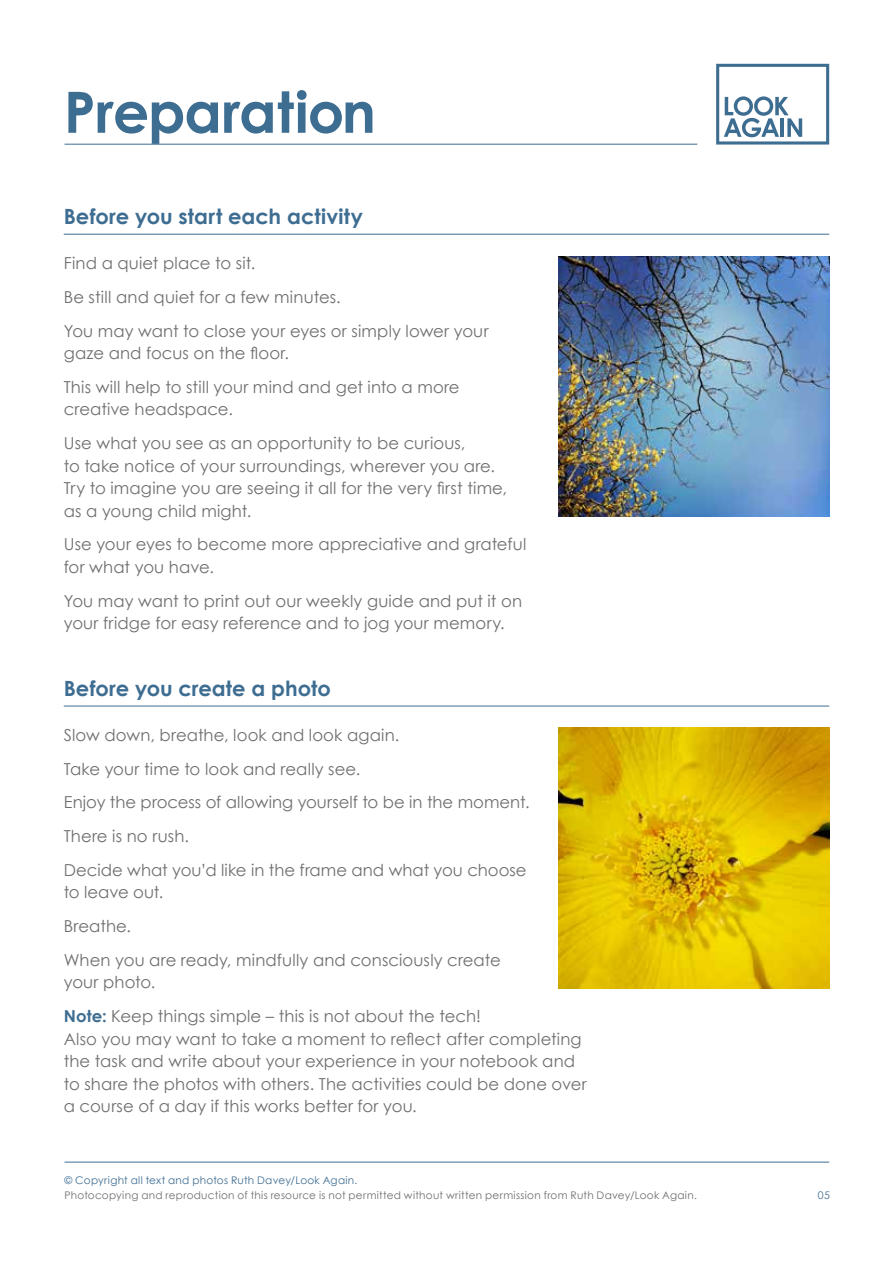
<style>
.page{position:relative;width:893px;height:1263px;background:#fff}
.page>*{position:absolute;margin:0;border:0;box-sizing:border-box;transform-origin:0 0}
.t1{font:700 57px "Century Gothic";letter-spacing:-.015em;color:#3e6d92}
.t2{font:700 21px "Century Gothic";color:#3e6d92}
.t3{font:16.5px/33.8px "Century Gothic";letter-spacing:.005em;color:#706f6f}
.t4{font:10.5px "Century Gothic";letter-spacing:.025em;color:#706f6f}
.t5{font:10.5px "Century Gothic";letter-spacing:.025em;color:#3e6d92}
.s1{font-weight:700;color:#3e6d92}
</style>
<div class="page">
<hr style="left:64px;top:234px;width:765px;height:1px;background:#3e6d92">
<img style="left:559px;top:256px;width:270px;height:261px">
<hr style="left:64px;top:706px;width:765px;height:1px;background:#3e6d92">
<img style="left:559px;top:728px;width:270px;height:260px">
<hr style="left:65px;top:144px;width:632px;height:1px;background:#3e6d92">
<svg style="left:716px;top:64px;width:113px;height:81px"></svg>
<hr style="left:65px;top:1162px;width:764px;height:1px;background:#3e6d92">
<h1 class="t1" style="left:64px;top:75px;width:314px">Preparation</h1>
<p class="t2" style="left:64px;top:203px;width:301px">Before you start each activity</p>
<p class="t3" style="left:64px;top:246px;width:426px">Find a quiet place to sit.<br>Be still and quiet for a few minutes.<br>You may want to close your eyes or simply lower your</p>
<p class="t3" style="left:64px;top:336px;width:397px">gaze and focus on the floor.<br>This will help to still your mind and get into a more</p>
<p class="t3" style="left:64px;top:392px;width:403px">creative headspace.<br>Use what you see as an opportunity to be curious,</p>
<p class="t3" style="left:64px;top:454px;width:445px;line-height:22.5px">to take notice of your surroundings, wherever you are.<br>Try to imagine you are seeing it all for the very first time, as a young child might.</p>
<p class="t3" style="left:64px;top:533px;width:464px;line-height:22.5px">Use your eyes to become more appreciative and grateful for what you have.</p>
<p class="t3" style="left:64px;top:589px;width:460px;line-height:22.5px">You may want to print out our weekly guide and put it on your fridge for easy reference and to jog your memory.</p>
<p class="t2" style="left:64px;top:675px;width:269px">Before you create a photo</p>
<p class="t3" style="left:64px;top:717px;width:467px">Slow down, breathe, look and look again.<br>Take your time to look and really see.<br>Enjoy the process of allowing yourself to be in the moment.<br>There is no rush.<br>Decide what you’d like in the frame and what you choose</p>
<p class="t3" style="left:64px;top:875px;width:439px">to leave out.<br>Breathe.<br>When you are ready, mindfully and consciously create</p>
<p class="t3" style="left:64px;top:965px;width:419px">your photo.<br><span class="s1">Note:</span> Keep things simple – this is not about the tech!</p>
<p class="t3" style="left:64px;top:1027px;width:524px;line-height:22.5px">Also you may want to take a moment to reflect after completing the task and write about your experience in your notebook and to share the photos with others. The activities could be done over a course of a day if this works better for you.</p>
<p class="t5" style="left:65px;top:1173px;width:294px">© Copyright all text and photos Ruth Davey/Look Again.</p>
<p class="t4" style="left:65px;top:1188px;width:634px">Photocopying and reproduction of this resource is not permitted without written permission from Ruth Davey/Look Again.</p>
<p class="t5" style="left:818px;top:1188px;width:14px">05</p>
</div>
